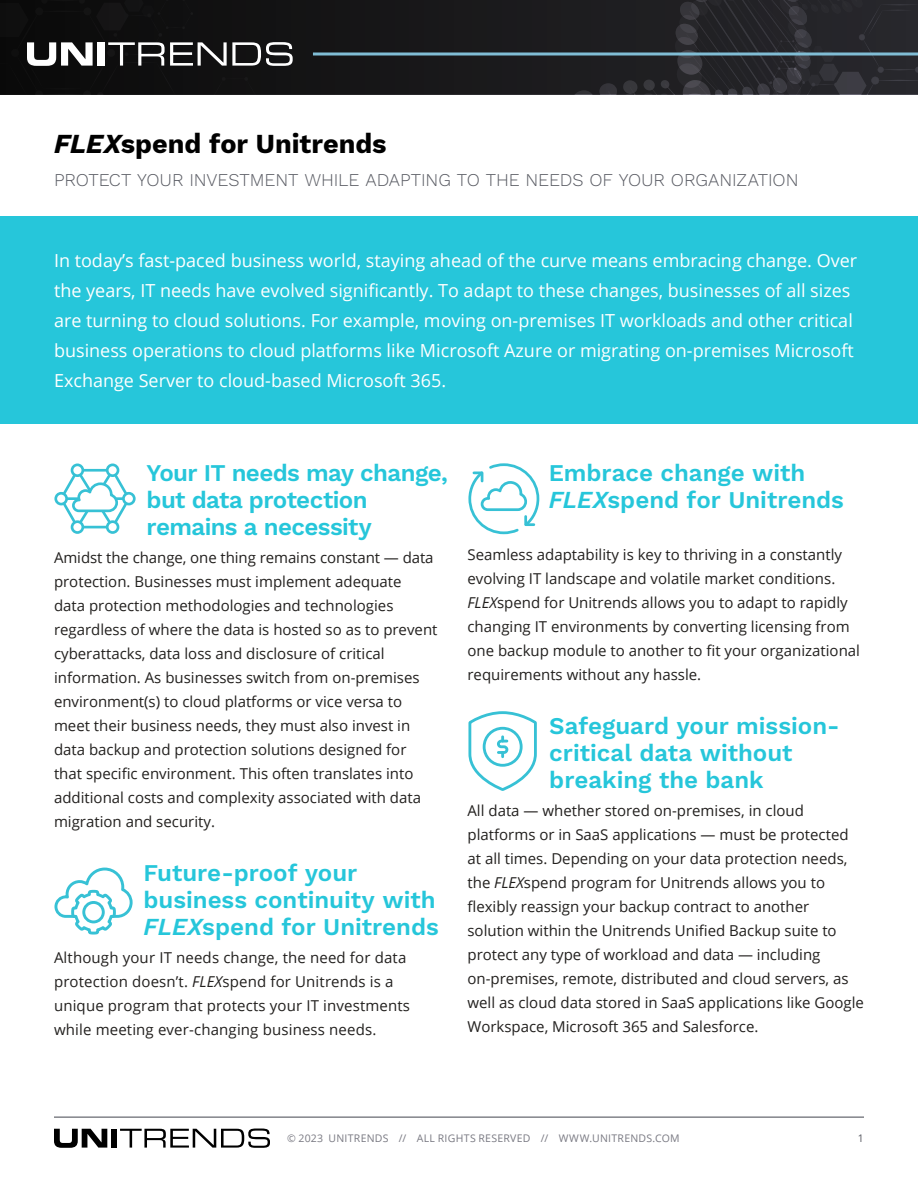
<style>
.page{position:relative;width:918px;height:1188px;background:#fff}
.page>*{position:absolute;margin:0;border:0;box-sizing:border-box;transform-origin:0 0}
.t1{font:700 27px "Work Sans";color:#000}
.t2{font:600 24px/27px "Work Sans";letter-spacing:-.005em;color:#26c6da}
.t3{font:600 24px/27px "Work Sans";letter-spacing:-.025em;color:#26c6da}
.t4{font:18px/30px "Open Sans";color:#fff}
.t5{font:300 18px "Work Sans";letter-spacing:-.005em;color:#585a62}
.t6{font:15px/24px "Open Sans";color:#22201e}
.t7{font:10.5px "Open Sans";letter-spacing:.025em;color:#797982}
.t8{font:10.5px "Open Sans";color:#585a62}
.s1{font-style:italic}
</style>
<div class="page">
<svg style="left:293px;top:0;width:625px;height:94px;fill:#1e1e21"></svg>
<hr style="left:55px;top:1117px;width:808px;height:1px;background:#585a62">
<svg style="left:314px;top:52px;width:604px;height:4px"></svg>
<svg style="left:54px;top:1129px;width:53px;height:19px"></svg>
<div style="left:112px;top:1129px;width:5px;height:19px;background:#000"></div>
<svg style="left:120px;top:1129px;width:150px;height:19px"></svg>
<svg style="left:0;top:0;width:293px;height:94px"></svg>
<div style="left:0;top:217px;width:918px;height:207px;background:#26c6da"></div>
<svg style="left:468px;top:711px;width:69px;height:80px"></svg>
<div style="left:54px;top:492px;width:14px;height:13px;border:3px solid #37c1d5;border-radius:50%"></div>
<div style="left:71px;top:520px;width:13px;height:14px;border:3px solid #37c1d5;border-radius:50%"></div>
<div style="left:106px;top:520px;width:13px;height:14px;border:3px solid #37c1d5;border-radius:50%"></div>
<div style="left:71px;top:464px;width:13px;height:13px;border:3px solid #37c1d5;border-radius:50%"></div>
<div style="left:106px;top:464px;width:13px;height:13px;border:3px solid #37c1d5;border-radius:50%"></div>
<div style="left:122px;top:492px;width:14px;height:13px;border:3px solid #37c1d5;border-radius:50%"></div>
<hr style="left:83px;top:526px;width:24px;height:2px;background:#37c1d5">
<hr style="left:83px;top:469px;width:24px;height:3px;background:#37c1d5">
<svg style="left:60px;top:471px;width:70px;height:55px"></svg>
<svg style="left:468px;top:463px;width:72px;height:72px"></svg>
<svg style="left:54px;top:867px;width:79px;height:68px"></svg>
<div style="left:82px;top:901px;width:23px;height:22px;border:3px solid #37c1d5;border-radius:50%"></div>
<h1 class="t1" style="left:54px;top:123px;width:334px"><span class="s1">FLEX</span>spend for Unitrends</h1>
<p class="t5" style="left:54px;top:170px;width:746px">PROTECT YOUR INVESTMENT WHILE ADAPTING TO THE NEEDS OF YOUR ORGANIZATION</p>
<p class="t4" style="left:54px;top:245px;width:805px">In today’s fast-paced business world, staying ahead of the curve means embracing change. Over the years, IT needs have evolved significantly. To adapt to these changes, businesses of all sizes are turning to cloud solutions. For example, moving on-premises IT workloads and other critical business operations to cloud platforms like Microsoft Azure or migrating on-premises Microsoft Exchange Server to cloud-based Microsoft 365.</p>
<h2 class="t3" style="left:147px;top:461px;width:303px">Your IT needs may change, but data protection remains a necessity</h2>
<p class="t6" style="left:54px;top:546px;width:385px">Amidst the change, one thing remains constant — data protection. Businesses must implement adequate<br>data protection methodologies and technologies regardless of where the data is hosted so as to prevent cyberattacks, data loss and disclosure of critical information. As businesses switch from on-premises environment(s) to cloud platforms or vice versa to meet their business needs, they must also invest in data backup and protection solutions designed for that specific environment. This often translates into additional costs and complexity associated with data migration and security.</p>
<h2 class="t2" style="left:144px;top:860px;width:297px">Future-proof your business continuity with<br><span class="s1">FLEX</span>spend for Unitrends</h2>
<p class="t6" style="left:54px;top:945px;width:358px">Although your IT needs change, the need for data protection doesn’t. <span class="s1">FLEX</span>spend for Unitrends is a unique program that protects your IT investments while meeting ever-changing business needs.</p>
<h2 class="t2" style="left:549px;top:461px;width:297px">Embrace change with<br><span class="s1">FLEX</span>spend for Unitrends</h2>
<p class="t6" style="left:468px;top:543px;width:394px">Seamless adaptability is key to thriving in a constantly evolving IT landscape and volatile market conditions.<br><span class="s1">FLEX</span>spend for Unitrends allows you to adapt to rapidly changing IT environments by converting licensing from one backup module to another to fit your organizational requirements without any hassle.</p>
<h2 class="t2" style="left:549px;top:713px;width:292px">Safeguard your mission&shy;critical data without breaking the bank</h2>
<p class="t6" style="left:468px;top:798px;width:398px">All data — whether stored on-premises, in cloud platforms or in SaaS applications — must be protected at all times. Depending on your data protection needs, the <span class="s1">FLEX</span>spend program for Unitrends allows you to flexibly reassign your backup contract to another solution within the Unitrends Unified Backup suite to protect any type of workload and data — including on-premises, remote, distributed and cloud servers, as well as cloud data stored in SaaS applications like Google Workspace, Microsoft 365 and Salesforce.</p>
<p class="t7" style="left:287px;top:1131px;width:394px">© 2023 UNITRENDS // ALL RIGHTS RESERVED // WWW.UNITRENDS.COM</p>
<p class="t8" style="left:858px;top:1131px;width:8px">1</p>
</div>
